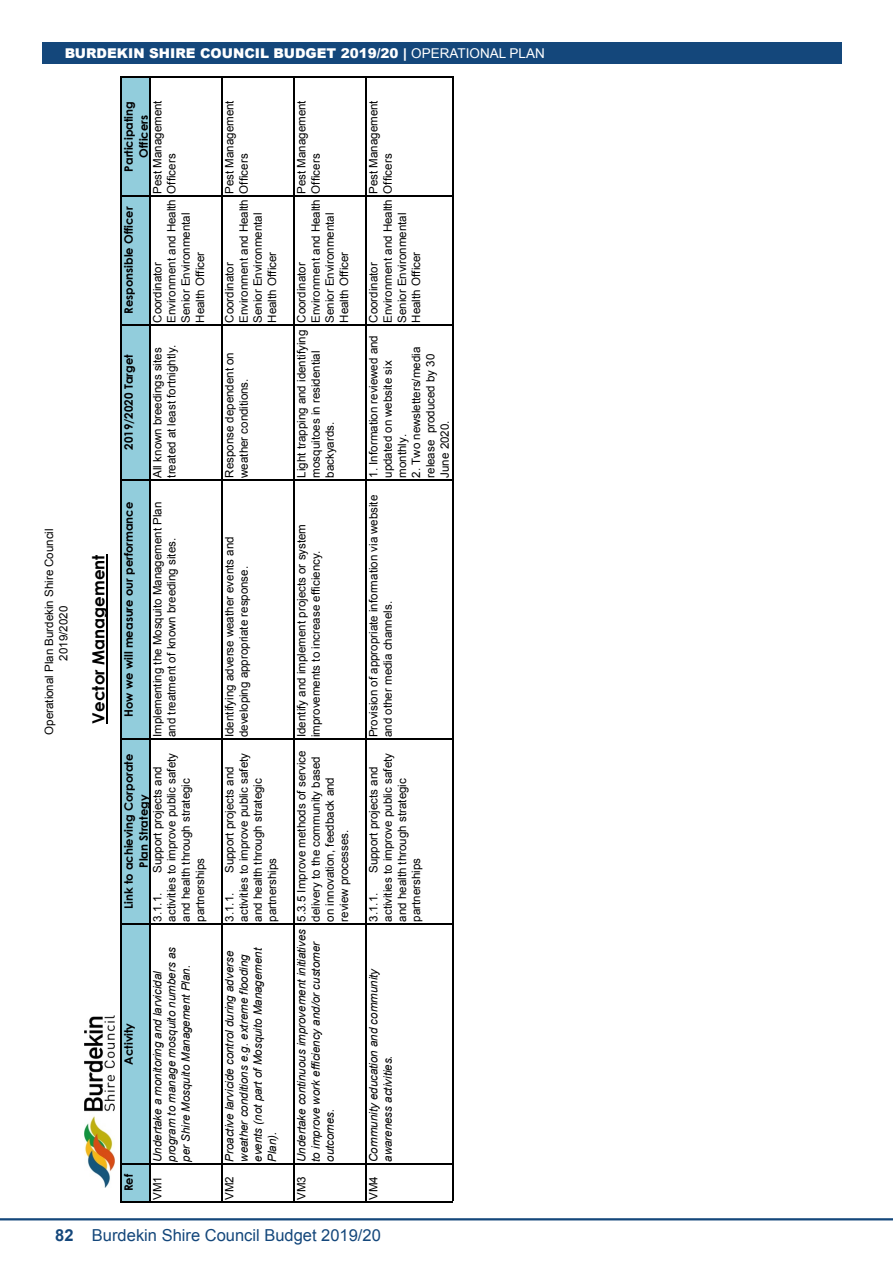
<style>
.page{position:relative;width:893px;height:1263px;background:#fff}
.page>*{position:absolute;margin:0;border:0;box-sizing:border-box;transform-origin:0 0}
.t1{font:700 16.65px "Century Gothic";color:#000}
.t2{font:16.5px "Arial";color:#14477b}
.t3{font:900 13.5px "Arial";color:#fff}
.t4{font:11.55px/14.2px "Arial";color:#000}
.t5{font:italic 11.55px/14.2px "Arial";color:#000}
.t6{font:700 11.55px/14.7px "Century Gothic";color:#000;text-align:center}
.s1{font-weight:400}
.s2{font-style:normal}
.s3{font-weight:700}
</style>
<div class="page">
<hr style="left:0;top:1218px;width:893px;height:2px;background:#14477b">
<div style="left:43px;top:43px;width:799px;height:21px;background:#14477b"></div>
<div style="left:121px;top:77px;width:29px;height:1124px;background:#92cddc"></div>
<hr style="left:106px;top:554px;width:1px;height:169px;background:#000">
<hr style="left:121px;top:1201px;width:332px;height:1px;background:#000">
<hr style="left:122px;top:1163px;width:331px;height:1px;background:#000">
<hr style="left:122px;top:923px;width:331px;height:1px;background:#000">
<hr style="left:122px;top:739px;width:331px;height:1px;background:#000">
<hr style="left:122px;top:479px;width:331px;height:1px;background:#000">
<hr style="left:122px;top:324px;width:331px;height:1px;background:#000">
<hr style="left:122px;top:195px;width:331px;height:1px;background:#000">
<hr style="left:122px;top:77px;width:331px;height:1px;background:#000">
<hr style="left:121px;top:77px;width:1px;height:1124px;background:#000">
<hr style="left:150px;top:77px;width:1px;height:1124px;background:#000">
<hr style="left:222px;top:77px;width:1px;height:1124px;background:#000">
<hr style="left:294px;top:77px;width:1px;height:1124px;background:#000">
<hr style="left:366px;top:77px;width:1px;height:1124px;background:#000">
<hr style="left:452px;top:77px;width:1px;height:1124px;background:#000">
<img style="left:84px;top:1015px;width:31px;height:172px">
<p class="t3" style="left:65px;top:44px;width:482px">BURDEKIN SHIRE COUNCIL BUDGET 2019/20 | <span class="s1">OPERATIONAL PLAN</span></p>
<p class="t4" style="left:42px;top:735px;width:208px;text-align:center;rotate:-90deg">Operational Plan Burdekin Shire Council<br>2019/2020</p>
<p class="t1" style="left:86px;top:723px;width:170px;rotate:-90deg">Vector Management</p>
<p class="t4" style="left:150px;top:194px;width:95px;rotate:-90deg">Pest Management<br>Officers</p>
<p class="t6" style="left:121px;top:172px;width:72px;rotate:-90deg">Participating<br>Officers</p>
<p class="t6" style="left:121px;top:314px;width:109px;rotate:-90deg">Responsible Officer</p>
<p class="t6" style="left:121px;top:450px;width:97px;rotate:-90deg">2019/2020 Target</p>
<p class="t6" style="left:121px;top:717px;width:217px;rotate:-90deg">How we will measure our performance</p>
<p class="t4" style="left:150px;top:323px;width:125px;rotate:-90deg">Coordinator<br>Environment and Health<br>Senior Environmental<br>Health Officer</p>
<p class="t4" style="left:150px;top:478px;width:135px;rotate:-90deg">All known breedings sites treated at least fortnightly.</p>
<p class="t4" style="left:150px;top:737px;width:237px;rotate:-90deg">Implementing the Mosquito Management Plan and treatment of known breeding sites.</p>
<p class="t4" style="left:150px;top:922px;width:170px;text-indent:49px;rotate:-90deg">Support projects and activities to improve public safety and health through strategic partnerships</p>
<p class="t6" style="left:121px;top:909px;width:157px;rotate:-90deg">Link to achieving Corporate<br>Plan Strategy</p>
<p class="t4" style="left:150px;top:922px;width:30px;rotate:-90deg">3.1.1.</p>
<p class="t6" style="left:121px;top:1064px;width:43px;rotate:-90deg">Activity</p>
<p class="t6" style="left:121px;top:1191px;width:19px;rotate:-90deg">Ref</p>
<p class="t5" style="left:150px;top:1162px;width:216px;text-indent:-38px;rotate:-90deg"><span class="s2">VM1</span> Undertake a monitoring and larvicidal program to manage mosquito numbers as per Shire Mosquito Management Plan.</p>
<p class="t4" style="left:222px;top:194px;width:95px;rotate:-90deg">Pest Management<br>Officers</p>
<p class="t4" style="left:222px;top:323px;width:125px;rotate:-90deg">Coordinator<br>Environment and Health<br>Senior Environmental<br>Health Officer</p>
<p class="t4" style="left:222px;top:478px;width:127px;rotate:-90deg">Response dependent on weather conditions.</p>
<p class="t4" style="left:294px;top:194px;width:95px;rotate:-90deg">Pest Management<br>Officers</p>
<p class="t4" style="left:294px;top:323px;width:125px;rotate:-90deg">Coordinator<br>Environment and Health<br>Senior Environmental<br>Health Officer</p>
<p class="t4" style="left:294px;top:478px;width:149px;rotate:-90deg">Light trapping and identifying mosquitoes in residential backyards.</p>
<p class="t4" style="left:222px;top:737px;width:202px;rotate:-90deg">Identifying adverse weather events and developing appropriate response.</p>
<p class="t4" style="left:222px;top:922px;width:170px;text-indent:49px;rotate:-90deg">Support projects and activities to improve public safety and health through strategic partnerships</p>
<p class="t4" style="left:222px;top:922px;width:30px;rotate:-90deg">3.1.1.</p>
<p class="t5" style="left:222px;top:1162px;width:216px;text-indent:-38px;rotate:-90deg"><span class="s2">VM2</span> Proactive larvicide control during adverse weather conditions e.g. extreme flooding events (not part of Mosquito Management Plan).</p>
<p class="t4" style="left:294px;top:737px;width:215px;rotate:-90deg">Identify and implement projects or system improvements to increase efficiency.</p>
<p class="t4" style="left:294px;top:922px;width:172px;rotate:-90deg">5.3.5 Improve methods of service delivery to the community based on innovation, feedback and review processes.</p>
<p class="t5" style="left:294px;top:1162px;width:234px;text-indent:-38px;rotate:-90deg"><span class="s2">VM3</span> Undertake continuous improvement initiatives to improve work efficiency and/or customer outcomes.</p>
<p class="t4" style="left:366px;top:194px;width:95px;rotate:-90deg">Pest Management<br>Officers</p>
<p class="t4" style="left:366px;top:323px;width:125px;rotate:-90deg">Coordinator<br>Environment and Health<br>Senior Environmental<br>Health Officer</p>
<p class="t4" style="left:366px;top:478px;width:144px;rotate:-90deg">1. Information reviewed and updated on website six monthly.</p>
<p class="t4" style="left:409px;top:478px;width:132px;rotate:-90deg">2. Two newsletters/media release produced by 30<br>June 2020.</p>
<p class="t4" style="left:366px;top:737px;width:244px;rotate:-90deg">Provision of appropriate information via website and other media channels.</p>
<p class="t4" style="left:366px;top:922px;width:170px;text-indent:49px;rotate:-90deg">Support projects and activities to improve public safety and health through strategic partnerships</p>
<p class="t4" style="left:366px;top:922px;width:30px;rotate:-90deg">3.1.1.</p>
<p class="t5" style="left:366px;top:1162px;width:195px;text-indent:-38px;rotate:-90deg"><span class="s2">VM4</span> Community education and community awareness activities.</p>
<h2 class="t2" style="left:55px;top:1224px;width:327px"><span class="s3">82</span> Burdekin Shire Council Budget 2019/20</h2>
</div>
